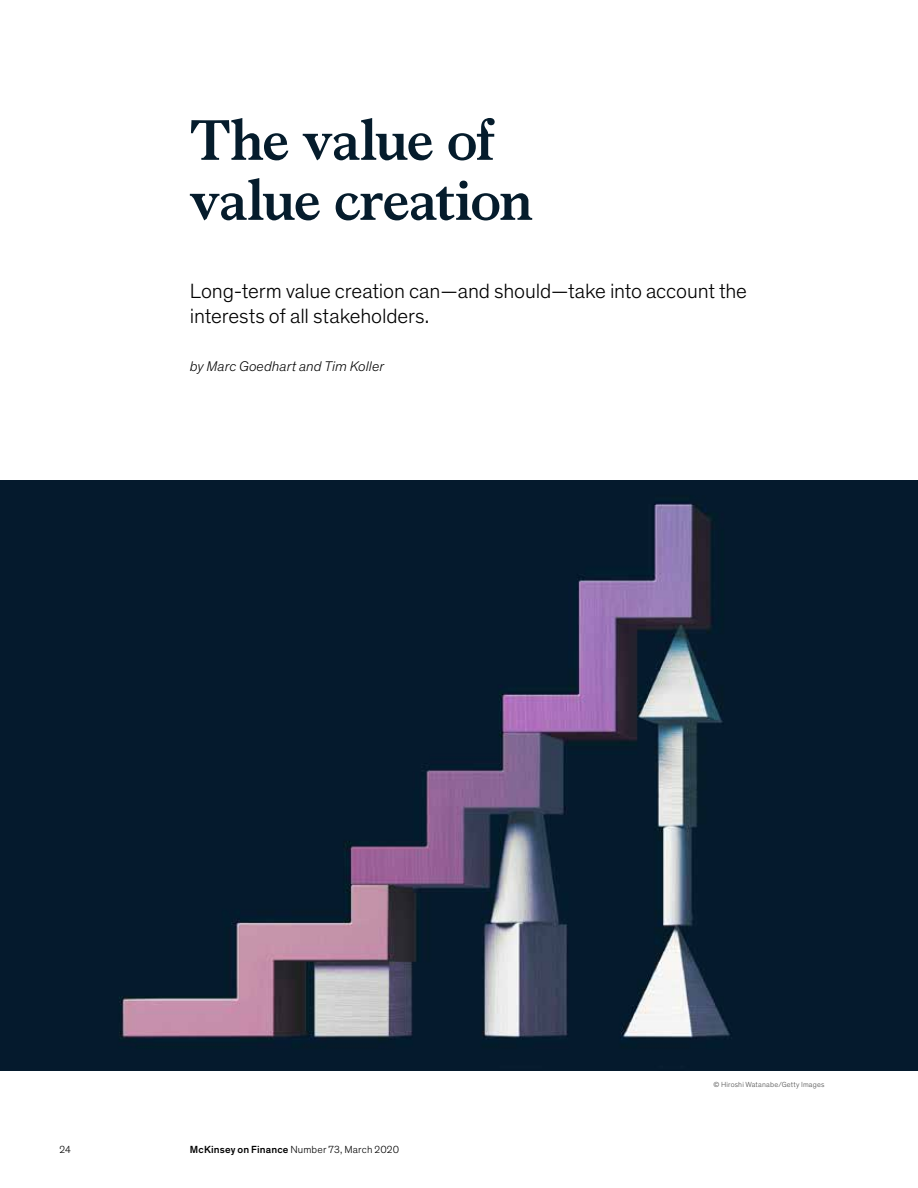
<style>
.page{position:relative;width:918px;height:1188px;background:#fff}
.page>*{position:absolute;margin:0;border:0;box-sizing:border-box;transform-origin:0 0}
.t1{font:700 57px/60px "Bower";letter-spacing:-.02em;color:#051c2c}
.t2{font:300 21px/25.5px "Theinhardt Pan";letter-spacing:-.005em;color:#000}
.t3{font:italic 300 14.25px "Theinhardt Pan";letter-spacing:.005em;color:#000}
.t4{font:300 10.5px "Theinhardt Pan";letter-spacing:.015em;color:#000}
.t5{font:300 7.5px "Theinhardt Pan";letter-spacing:.02em;color:#4d4d4d}
.s1{font-weight:500}
</style>
<div class="page">
<img style="left:0;top:480px;width:918px;height:590px">
<h1 class="t1" style="left:190px;top:106px;width:344px">The value of value creation</h1>
<p class="t2" style="left:190px;top:277px;width:559px">Long-term value creation can—and should—take into account the interests of all stakeholders.</p>
<p class="t3" style="left:190px;top:356px;width:196px">by Marc Goedhart and Tim Koller</p>
<p class="t4" style="left:60px;top:1142px;width:13px">24</p>
<p class="t4" style="left:190px;top:1142px;width:211px"><span class="s1">McKinsey on Finance</span> Number 73, March 2020</p>
<p class="t5" style="left:714px;top:1079px;width:112px">© Hiroshi Watanabe/Getty Images</p>
</div>
